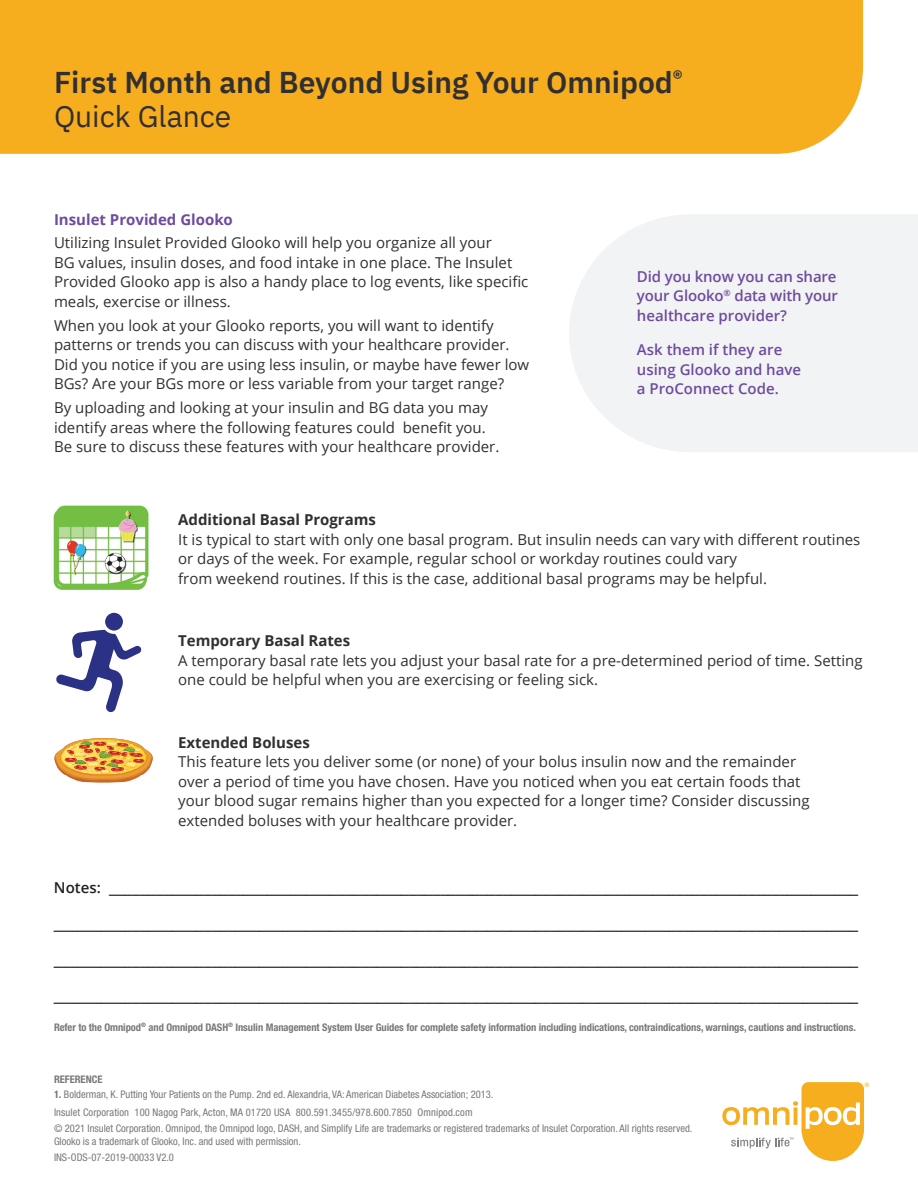
<style>
.page{position:relative;width:918px;height:1188px;background:#fff}
.page>*{position:absolute;margin:0;border:0;box-sizing:border-box;transform-origin:0 0}
.t1{font:600 30px/34.5px "IBM Plex Sans";color:#312f30}
.t2{font:18px/36px "Open Sans";color:#231f20;text-align:justify}
.t3{font:15px/19.5px "Open Sans";color:#312f30}
.t4{font:600 15px/19.5px "Open Sans";color:#6e4b9e;text-align:justify}
.t5{font:700 15px "Open Sans";color:#312f30}
.t6{font:700 15px "Open Sans";color:#6e4b9e}
.t7{font:condensed 10.5px/17.9px "Helvetica Neue LT Std";color:#76787b}
.t8{font:700 condensed 10.5px "Helvetica Neue LT Std";letter-spacing:-.005em;color:#76787b}
.s1{font-weight:400}
.s2{font-weight:600;font-size:15px}
.s3{font-weight:700}
</style>
<div class="page">
<div style="left:0;top:0;width:863px;height:154px;background:#f6ae1f"></div>
<svg style="left:722px;top:1082px;width:147px;height:79px"></svg>
<svg style="left:569px;top:215px;width:349px;height:237px;fill:#f2f3f4"></svg>
<img style="left:53px;top:505px;width:96px;height:85px">
<svg style="left:56px;top:630px;width:85px;height:82px"></svg>
<div style="left:105px;top:613px;width:18px;height:18px;background:#2b3285;border-radius:50%"></div>
<img style="left:54px;top:738px;width:99px;height:45px">
<h1 class="t1" style="left:54px;top:62px;width:630px">First Month and Beyond Using Your Omnipod<sup>®<br></sup><span class="s1">Quick Glance</span></h1>
<p class="t6" style="left:54px;top:209px;width:180px">Insulet Provided Glooko</p>
<p class="t3" style="left:54px;top:233px;width:476px">Utilizing Insulet Provided Glooko will help you organize all your<br>BG values, insulin doses, and food intake in one place. The Insulet Provided Glooko app is also a handy place to log events, like specific meals, exercise or illness.</p>
<p class="t3" style="left:54px;top:315px;width:477px">When you look at your Glooko reports, you will want to identify patterns or trends you can discuss with your healthcare provider.<br>Did you notice if you are using less insulin, or maybe have fewer low BGs? Are your BGs more or less variable from your target range?</p>
<p class="t3" style="left:54px;top:398px;width:447px">By uploading and looking at your insulin and BG data you may identify areas where the following features could benefit you.<br>Be sure to discuss these features with your healthcare provider.</p>
<p class="t4" style="left:637px;top:266px;width:203px">Did you know you can share your Glooko<sup>®</sup> data with your healthcare provider?</p>
<p class="t4" style="left:637px;top:340px;width:166px;text-align:left">Ask them if they are using Glooko and have a ProConnect Code.</p>
<p class="t5" style="left:178px;top:509px;width:199px">Additional Basal Programs</p>
<p class="t3" style="left:178px;top:529px;width:684px">It is typical to start with only one basal program. But insulin needs can vary with different routines or days of the week. For example, regular school or workday routines could vary<br>from weekend routines. If this is the case, additional basal programs may be helpful.</p>
<p class="t5" style="left:178px;top:630px;width:174px">Temporary Basal Rates</p>
<p class="t3" style="left:178px;top:650px;width:686px">A temporary basal rate lets you adjust your basal rate for a pre-determined period of time. Setting one could be helpful when you are exercising or feeling sick.</p>
<p class="t5" style="left:178px;top:732px;width:133px">Extended Boluses</p>
<p class="t3" style="left:178px;top:752px;width:633px">This feature lets you deliver some (or none) of your bolus insulin now and the remainder over a period of time you have chosen. Have you noticed when you eat certain foods that your blood sugar remains higher than you expected for a longer time? Consider discussing extended boluses with your healthcare provider.</p>
<p class="t2" style="left:54px;top:868px;width:806px"><span class="s2">Notes:</span> _______________________________________________________________________________________________ ______________________________________________________________________________________________________ ______________________________________________________________________________________________________ ______________________________________________________________________________________________________</p>
<p class="t8" style="left:54px;top:1021px;width:803px">Refer to the Omnipod<sup>®</sup> and Omnipod DASH<sup>®</sup> Insulin Management System User Guides for complete safety information including indications, contraindications, warnings, cautions and instructions.</p>
<p class="t8" style="left:54px;top:1073px;width:50px">REFERENCE</p>
<p class="t7" style="left:54px;top:1086px;width:441px"><span class="s3">1.</span> Bolderman, K. Putting Your Patients on the Pump. 2nd ed. Alexandria, VA: American Diabetes Association; 2013.<br>Insulet Corporation 100 Nagog Park, Acton, MA 01720 USA 800.591.3455/978.600.7850 Omnipod.com</p>
<p class="t7" style="left:54px;top:1121px;width:640px;line-height:13.5px">© 2021 Insulet Corporation. Omnipod, the Omnipod logo, DASH, and Simplify Life are trademarks or registered trademarks of Insulet Corporation. All rights reserved.<br>Glooko is a trademark of Glooko, Inc. and used with permission.</p>
<p class="t7" style="left:54px;top:1148px;width:121px">INS-ODS-07-2019-00033 V2.0</p>
</div>
